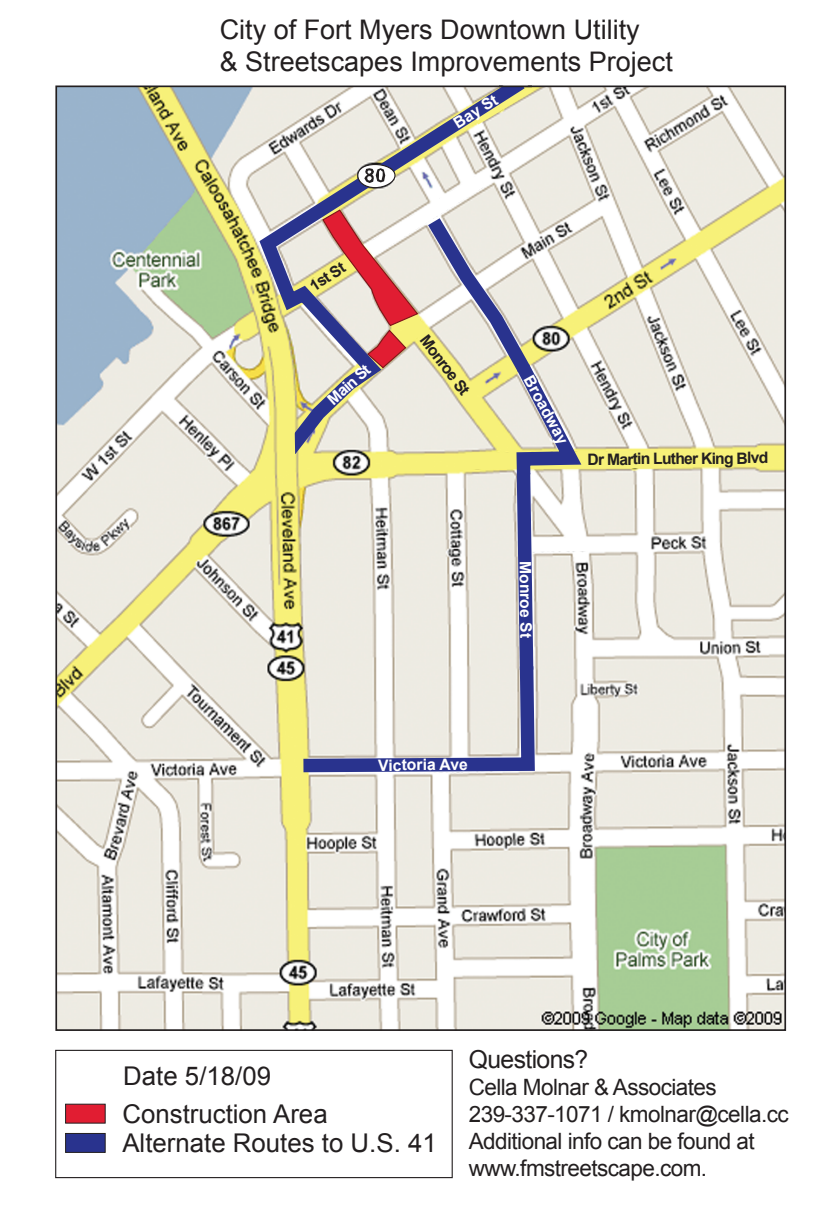
<style>
.page{position:relative;width:837px;height:1211px;background:#fff}
.page>*{position:absolute;margin:0;border:0;box-sizing:border-box;transform-origin:0 0}
.t1{font:27px/32.4px "Arial";color:#231f20}
.t2{font:25.88px/29.2px "Arial";color:#231f20}
.t3{font:24.75px "Arial";letter-spacing:-.025em;color:#231f20}
.t4{font:22.5px/27px "Arial";letter-spacing:-.025em;color:#231f20}
.t5{font:700 15.75px "Arial";color:#fff}
.t6{font:700 15.75px "Arial";color:#231f20}
</style>
<div class="page">
<img style="left:58px;top:88px;width:725px;height:940px">
<div style="left:65px;top:1103px;width:40px;height:20px;background:#e11d32"></div>
<div style="left:65px;top:1133px;width:40px;height:19px;background:#29338e;border:1px solid #231f20"></div>
<div style="left:55px;top:1049px;width:398px;height:129px;border:1px solid #231f20"></div>
<svg style="left:251px;top:85px;width:283px;height:378px"></svg>
<svg style="left:472px;top:85px;width:62px;height:39px"></svg>
<hr style="left:499px;top:85px;width:33px;height:2px;background:#231f20">
<svg style="left:358px;top:164px;width:37px;height:24px"></svg>
<div style="left:357px;top:164px;width:39px;height:24px;border:1px solid #231f20;border-radius:50%"></div>
<svg style="left:279px;top:168px;width:407px;height:611px"></svg>
<p class="t1" style="left:220px;top:14px;width:455px">City of Fort Myers Downtown Utility<br>&amp; Streetscapes Improvements Project</p>
<p class="t5" style="left:449px;top:115px;width:51px;rotate:-32deg">Bay St</p>
<p class="t6" style="left:306px;top:278px;width:40px;rotate:-33deg">1st St</p>
<p class="t5" style="left:323px;top:394px;width:53px;rotate:-42deg">Main St</p>
<p class="t6" style="left:432px;top:330px;width:72px;rotate:53deg">Monroe St</p>
<p class="t5" style="left:378px;top:755px;width:91px;rotate:-1deg">Victoria Ave</p>
<p class="t5" style="left:537px;top:372px;width:77px;rotate:61deg">Broadway</p>
<p class="t6" style="left:587px;top:450px;width:182px;rotate:-1deg">Dr Martin Luther King Blvd</p>
<p class="t5" style="left:535px;top:560px;width:78px;rotate:89deg">Mon or e St</p>
<p class="t2" style="left:123px;top:1061px;width:149px">Date 5/18/09</p>
<p class="t2" style="left:122px;top:1099px;width:316px">Construction Area<br>Alternate Routes to U.S. 41</p>
<p class="t3" style="left:469px;top:1043px;width:121px">Questions?</p>
<p class="t4" style="left:469px;top:1074px;width:322px">Cella Molnar &amp; Associates<br>239-337-1071 / kmolnar@cella.cc<br>Additional info can be found at www.fmstreetscape.com.</p>
</div>
